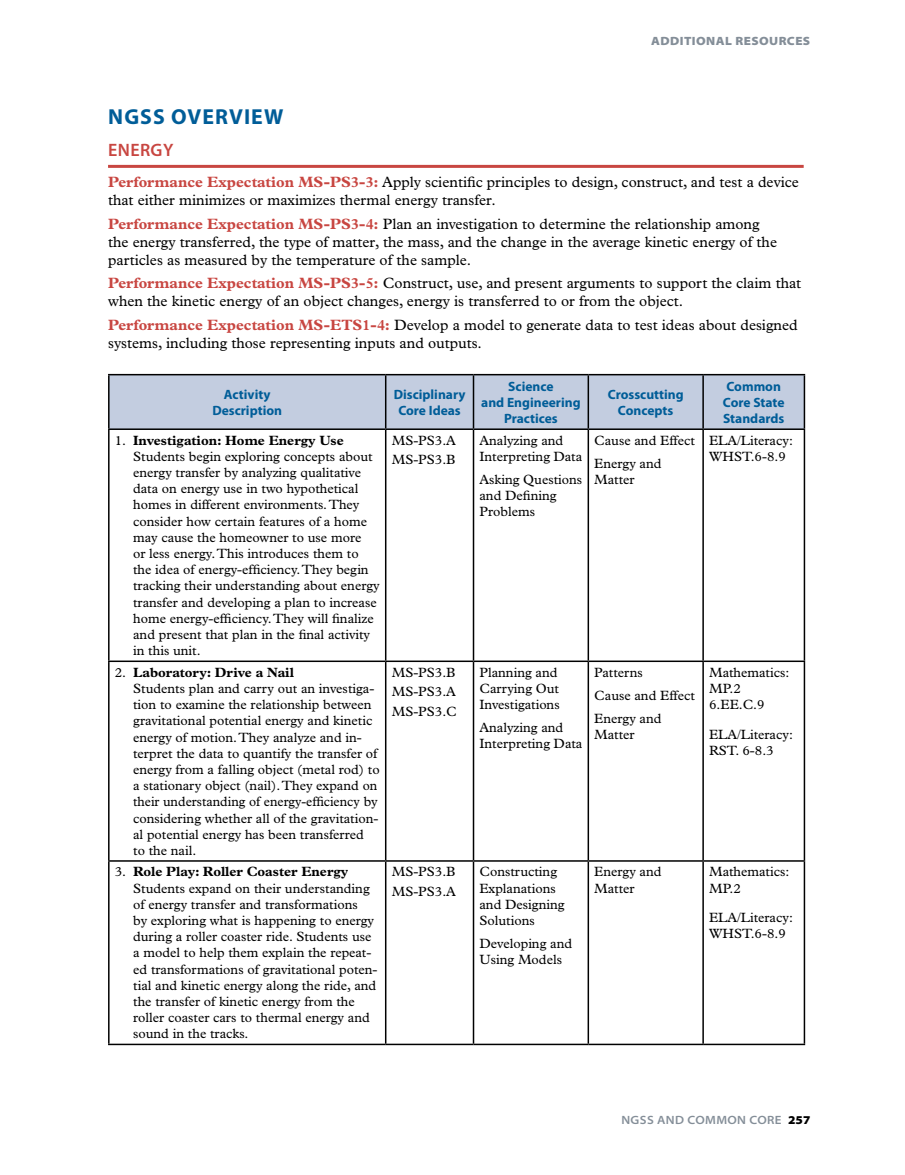
<style>
.page{position:relative;width:905px;height:1175px;background:#fff}
.page>*{position:absolute;margin:0;border:0;box-sizing:border-box;transform-origin:0 0}
.t1{font:700 21.75px "Myriad Pro";letter-spacing:.05em;color:#005d98}
.t2{font:600 18px "Myriad Pro";letter-spacing:.02em;color:#c84641}
.t3{font:15px/18px "Plantin Std";color:#000}
.t4{font:13.5px/16.2px "Plantin Std";color:#000}
.t5{font:700 13.5px/16.2px "Myriad Pro";color:#005d98;text-align:center}
.t6{font:600 semi-expanded 12px "Myriad Pro";letter-spacing:.03em;color:#848e98}
.t7{font:900 semi-expanded 12px "Myriad Pro";letter-spacing:.035em;color:#848e98}
.s1{font-weight:700;color:#c84641}
.s2{font-weight:700}
.s3{font-weight:900;color:#000}
</style>
<div class="page">
<hr style="left:108px;top:165px;width:695px;height:3px;background:#c84641">
<div style="left:110px;top:375px;width:693px;height:53px;background:#c3cde0"></div>
<hr style="left:108px;top:374px;width:278px;height:1px;background:#000">
<hr style="left:108px;top:375px;width:2px;height:53px;background:#000">
<hr style="left:386px;top:374px;width:87px;height:1px;background:#000">
<hr style="left:385px;top:375px;width:1px;height:53px;background:#000">
<hr style="left:473px;top:374px;width:115px;height:1px;background:#000">
<hr style="left:472px;top:375px;width:2px;height:53px;background:#000">
<hr style="left:588px;top:374px;width:115px;height:1px;background:#000">
<hr style="left:587px;top:375px;width:2px;height:53px;background:#000">
<hr style="left:703px;top:374px;width:102px;height:1px;background:#000">
<hr style="left:702px;top:375px;width:2px;height:53px;background:#000">
<hr style="left:803px;top:375px;width:2px;height:53px;background:#000">
<hr style="left:108px;top:428px;width:278px;height:2px;background:#000">
<hr style="left:108px;top:430px;width:2px;height:230px;background:#000">
<hr style="left:386px;top:428px;width:87px;height:2px;background:#000">
<hr style="left:385px;top:430px;width:1px;height:230px;background:#000">
<hr style="left:473px;top:428px;width:115px;height:2px;background:#000">
<hr style="left:472px;top:430px;width:2px;height:230px;background:#000">
<hr style="left:588px;top:428px;width:115px;height:2px;background:#000">
<hr style="left:587px;top:430px;width:2px;height:230px;background:#000">
<hr style="left:703px;top:428px;width:102px;height:2px;background:#000">
<hr style="left:702px;top:430px;width:2px;height:230px;background:#000">
<hr style="left:803px;top:430px;width:2px;height:230px;background:#000">
<hr style="left:108px;top:660px;width:278px;height:2px;background:#000">
<hr style="left:108px;top:662px;width:2px;height:198px;background:#000">
<hr style="left:386px;top:660px;width:87px;height:2px;background:#000">
<hr style="left:385px;top:662px;width:1px;height:198px;background:#000">
<hr style="left:473px;top:660px;width:115px;height:2px;background:#000">
<hr style="left:472px;top:662px;width:2px;height:198px;background:#000">
<hr style="left:588px;top:660px;width:115px;height:2px;background:#000">
<hr style="left:587px;top:662px;width:2px;height:198px;background:#000">
<hr style="left:703px;top:660px;width:102px;height:2px;background:#000">
<hr style="left:702px;top:662px;width:2px;height:198px;background:#000">
<hr style="left:803px;top:662px;width:2px;height:198px;background:#000">
<hr style="left:108px;top:860px;width:278px;height:1px;background:#000">
<hr style="left:108px;top:861px;width:2px;height:182px;background:#000">
<hr style="left:386px;top:860px;width:87px;height:1px;background:#000">
<hr style="left:385px;top:861px;width:1px;height:182px;background:#000">
<hr style="left:473px;top:860px;width:115px;height:1px;background:#000">
<hr style="left:472px;top:861px;width:2px;height:182px;background:#000">
<hr style="left:588px;top:860px;width:115px;height:1px;background:#000">
<hr style="left:587px;top:861px;width:2px;height:182px;background:#000">
<hr style="left:703px;top:860px;width:102px;height:1px;background:#000">
<hr style="left:702px;top:861px;width:2px;height:182px;background:#000">
<hr style="left:803px;top:861px;width:2px;height:182px;background:#000">
<hr style="left:108px;top:1043px;width:278px;height:2px;background:#000">
<hr style="left:386px;top:1043px;width:87px;height:2px;background:#000">
<hr style="left:473px;top:1043px;width:115px;height:2px;background:#000">
<hr style="left:588px;top:1043px;width:115px;height:2px;background:#000">
<hr style="left:703px;top:1043px;width:102px;height:2px;background:#000">
<p class="t7" style="left:651px;top:34px;width:161px">ADDITIONAL RESOURCES</p>
<h1 class="t1" style="left:108px;top:105px;width:177px">NGSS OVERVIEW</h1>
<h2 class="t2" style="left:108px;top:140px;width:67px">ENERGY</h2>
<p class="t3" style="left:108px;top:173px;width:692px"><span class="s1">Performance Expectation MS-PS3-3:</span> Apply scientific principles to design, construct, and test a device that either minimizes or maximizes thermal energy transfer.</p>
<p class="t3" style="left:108px;top:215px;width:670px"><span class="s1">Performance Expectation MS-PS3-4:</span> Plan an investigation to determine the relationship among the energy transferred, the type of matter, the mass, and the change in the average kinetic energy of the particles as measured by the temperature of the sample.</p>
<p class="t3" style="left:108px;top:274px;width:694px"><span class="s1">Performance Expectation MS-PS3-5:</span> Construct, use, and present arguments to support the claim that when the kinetic energy of an object changes, energy is transferred to or from the object.</p>
<p class="t3" style="left:108px;top:316px;width:691px"><span class="s1">Performance Expectation MS-ETS1-4:</span> Develop a model to generate data to test ideas about designed systems, including those representing inputs and outputs.</p>
<p class="t5" style="left:212px;top:386px;width:71px">Activity<br>Description</p>
<p class="t5" style="left:393px;top:386px;width:73px">Disciplinary<br>Core Ideas</p>
<p class="t5" style="left:481px;top:378px;width:101px">Science<br>and Engineering<br>Practices</p>
<p class="t5" style="left:607px;top:386px;width:77px">Crosscutting<br>Concepts</p>
<p class="t5" style="left:723px;top:378px;width:63px;text-align:left">Common<br>Core State<br>Standards</p>
<p class="t4" style="left:133px;top:432px;width:248px;text-indent:-18px">1. <span class="s2">Investigation: Home Energy Use </span>Students begin exploring concepts about energy transfer by analyzing qualitative data on energy use in two hypothetical homes in different environments. They consider how certain features of a home may cause the homeowner to use more<br>or less energy. This introduces them to the idea of energy-efficiency. They begin tracking their understanding about energy transfer and developing a plan to increase home energy-efficiency. They will finalize and present that plan in the final activity in this unit.</p>
<p class="t4" style="left:391px;top:430px;width:66px;line-height:19.5px">MS-PS3.A<br>MS-PS3.B</p>
<p class="t4" style="left:479px;top:432px;width:104px">Analyzing and<br>Interpreting Data</p>
<p class="t4" style="left:594px;top:429px;width:102px;line-height:23px">Cause and Effect<br>Energy and</p>
<p class="t4" style="left:594px;top:471px;width:42px">Matter</p>
<p class="t4" style="left:709px;top:432px;width:85px">ELA/Literacy:<br>WHST.6-8.9</p>
<p class="t4" style="left:479px;top:471px;width:104px">Asking Questions and Defining<br>Problems</p>
<p class="t4" style="left:133px;top:664px;width:248px;text-indent:-18px">2. <span class="s2">Laboratory: Drive a Nail<br></span>Students plan and carry out an investiga&shy;tion to examine the relationship between gravitational potential energy and kinetic energy of motion. They analyze and in&shy;terpret the data to quantify the transfer of energy from a falling object (metal rod) to a stationary object (nail). They expand on their understanding of energy-efficiency by considering whether all of the gravitation&shy;al potential energy has been transferred<br>to the nail.</p>
<p class="t4" style="left:391px;top:662px;width:67px;line-height:19.5px;text-align:justify">MS-PS3.B MS-PS3.A MS-PS3.C</p>
<p class="t4" style="left:479px;top:664px;width:82px">Planning and<br>Carrying Out<br>Investigations</p>
<p class="t4" style="left:479px;top:719px;width:104px">Analyzing and<br>Interpreting Data</p>
<p class="t4" style="left:133px;top:863px;width:246px;text-indent:-18px">3. <span class="s2">Role Play: Roller Coaster Energy </span>Students expand on their understanding of energy transfer and transformations<br>by exploring what is happening to energy during a roller coaster ride. Students use a model to help them explain the repeat&shy;ed transformations of gravitational poten&shy;tial and kinetic energy along the ride, and the transfer of kinetic energy from the roller coaster cars to thermal energy and sound in the tracks.</p>
<p class="t4" style="left:391px;top:862px;width:66px;line-height:19.5px">MS-PS3.B<br>MS-PS3.A</p>
<p class="t4" style="left:479px;top:863px;width:87px">Constructing<br>Explanations and Designing<br>Solutions</p>
<p class="t4" style="left:479px;top:935px;width:94px">Developing and<br>Using Models</p>
<p class="t4" style="left:594px;top:660px;width:102px;line-height:23px">Patterns<br>Cause and Effect<br>Energy and</p>
<p class="t4" style="left:594px;top:726px;width:42px">Matter</p>
<p class="t4" style="left:709px;top:664px;width:82px">Mathematics:<br>MP.2<br>6.EE.C.9</p>
<p class="t4" style="left:709px;top:726px;width:85px">ELA/Literacy:<br>RST. 6-8.3</p>
<p class="t4" style="left:594px;top:863px;width:69px">Energy and<br>Matter</p>
<p class="t4" style="left:709px;top:863px;width:82px">Mathematics:<br>MP.2</p>
<p class="t4" style="left:709px;top:909px;width:85px">ELA/Literacy:<br>WHST.6-8.9</p>
<p class="t6" style="left:621px;top:1113px;width:190px">NGSS AND COMMON CORE <span class="s3">257</span></p>
</div>
